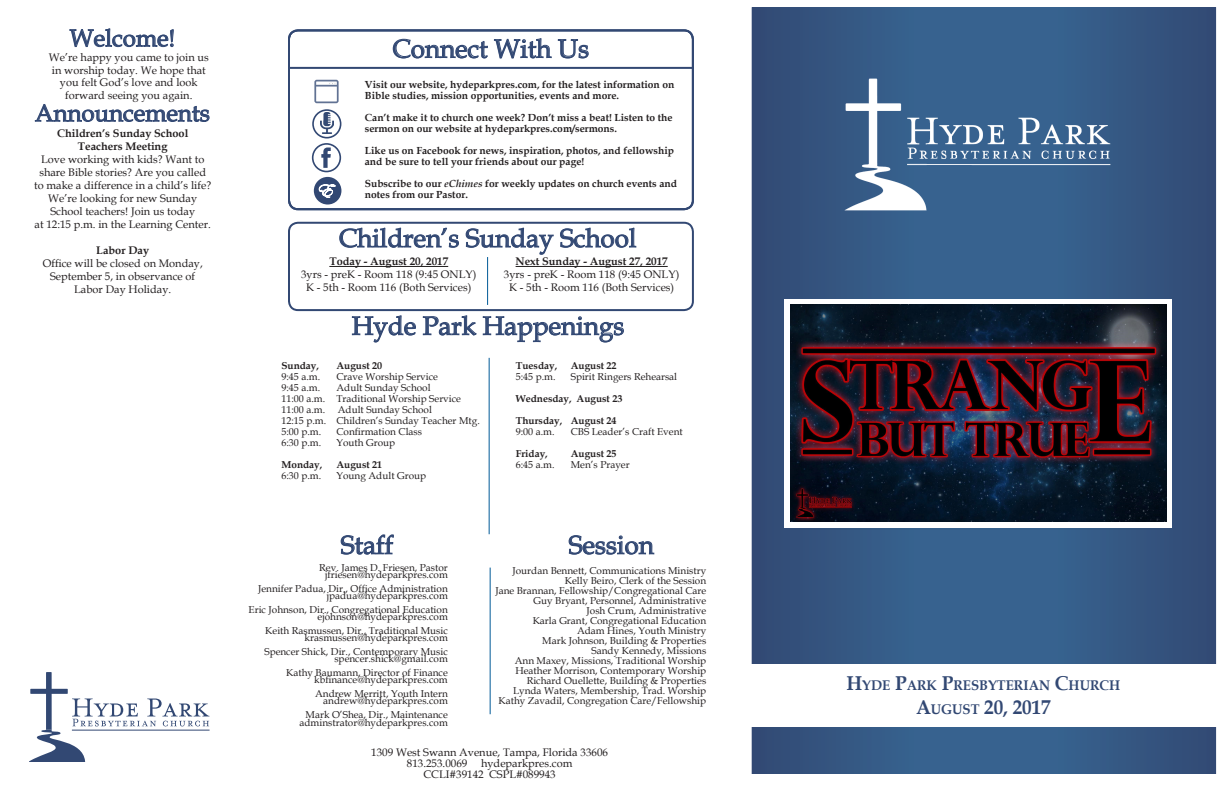
<style>
.page{position:relative;width:1224px;height:792px;background:#fff}
.page>*{position:absolute;margin:0;border:0;box-sizing:border-box;transform-origin:0 0}
.address{font:26px "Book Antiqua";color:#324873}
.address-2{font:24px "Book Antiqua";color:#324873}
.date_cover{font:700 20px "Book Antiqua";color:#324873;scale:.95 1}
.date_cover-2{font:700 14px "Book Antiqua";color:#324873;scale:.95 1}
.address-3{font:11px/13px "Book Antiqua";color:#231f20;text-align:center}
.address-4{font:700 11px "Book Antiqua";color:#231f20}
.address-5{font:700 10.2px/11px "Book Antiqua";color:#231f20}
.t1{font:10px "Book Antiqua";color:#231f20}
.t2{font:700 10px "Book Antiqua";color:#231f20}
.s1{font-style:italic}
.s2{font-size:20px}
.s3{font-size:14px}
</style>
<div class="page">
<svg style="left:30px;top:672px;width:179px;height:89px"></svg>
<div style="left:30px;top:689px;width:38px;height:5px;background:#324873"></div>
<hr style="left:72px;top:730px;width:138px;height:1px;background:#324873">
<svg style="left:754px;top:9px;width:460px;height:763px"></svg>
<hr style="left:489px;top:358px;width:1px;height:176px;background:#005a97">
<img style="left:842px;top:78px;width:272px;height:138px">
<div style="left:734px;top:664px;width:490px;height:63px;background:#fff"></div>
<svg style="left:352px;top:311px;width:64px;height:32px"></svg>
<svg style="left:423px;top:316px;width:53px;height:19px"></svg>
<svg style="left:483px;top:316px;width:141px;height:27px"></svg>
<svg style="left:70px;top:29px;width:103px;height:19px"></svg>
<svg style="left:341px;top:535px;width:53px;height:19px"></svg>
<svg style="left:569px;top:535px;width:85px;height:20px"></svg>
<hr style="left:490px;top:568px;width:1px;height:146px;background:#005a97">
<svg style="left:785px;top:299px;width:387px;height:228px"></svg>
<img style="left:791px;top:305px;width:375px;height:216px">
<svg style="left:35px;top:104px;width:174px;height:18px"></svg>
<svg style="left:289px;top:32px;width:404px;height:177px"></svg>
<div style="left:288px;top:29px;width:406px;height:181px;border:2px solid #324873;border-radius:9px"></div>
<div style="left:288px;top:222px;width:406px;height:89px;border:2px solid #324873;border-radius:9px"></div>
<hr style="left:487px;top:257px;width:1px;height:48px;background:#005a97">
<svg style="left:319px;top:185px;width:140px;height:63px"></svg>
<svg style="left:466px;top:228px;width:87px;height:27px"></svg>
<svg style="left:560px;top:221px;width:76px;height:27px"></svg>
<hr style="left:329px;top:266px;width:119px;height:1px;background:#231f20">
<hr style="left:516px;top:266px;width:152px;height:1px;background:#231f20">
<p class="address-2" style="left:70px;top:21px;width:107px">Welcome!</p>
<p class="address-3" style="left:49px;top:51px;width:161px">We’re happy you came to join us</p>
<p class="address-3" style="left:52px;top:63px;width:156px">in worship today. We hope that</p>
<p class="address-3" style="left:60px;top:76px;width:139px">you felt God’s love and look</p>
<p class="address-3" style="left:65px;top:88px;width:129px">forward seeing you again.</p>
<p class="address-2" style="left:35px;top:96px;width:176px">Announcements</p>
<p class="address-4" style="left:57px;top:126px;width:133px">Children’s Sunday School</p>
<p class="address-4" style="left:78px;top:139px;width:91px">Teachers Meeting</p>
<p class="address-3" style="left:41px;top:152px;width:165px">Love working with kids? Want to</p>
<p class="address-3" style="left:39px;top:165px;width:168px">share Bible stories? Are you called</p>
<p class="address-3" style="left:34px;top:178px;width:179px">to make a difference in a child’s life?</p>
<p class="address-3" style="left:48px;top:191px;width:150px">We’re looking for new Sunday</p>
<p class="address-3" style="left:50px;top:204px;width:146px">School teachers! Join us today</p>
<p class="address-3" style="left:35px;top:217px;width:178px">at 12:15 p.m. in the Learning Center.</p>
<p class="address-4" style="left:96px;top:243px;width:54px">Labor Day</p>
<p class="address-3" style="left:43px;top:256px;width:162px">Office will be closed on Monday,<br>September 5, in observance of</p>
<p class="address-3" style="left:74px;top:282px;width:98px">Labor Day Holiday.</p>
<p class="address" style="left:392px;top:31px;width:198px">Connect With Us</p>
<p class="address-5" style="left:365px;top:79px;width:311px">Visit our website, hydeparkpres.com, for the latest information on<br>Bible studies, mission opportunities, events and more.</p>
<p class="address-5" style="left:365px;top:112px;width:309px">Can’t make it to church one week? Don’t miss a beat! Listen to the sermon on our website at hydeparkpres.com/sermons.</p>
<p class="address-5" style="left:365px;top:145px;width:311px">Like us on Facebook for news, inspiration, photos, and fellowship and be sure to tell your friends about our page!</p>
<p class="address-5" style="left:365px;top:178px;width:314px">Subscribe to our <span class="s1">eChimes</span> for weekly updates on church events and notes from our Pastor.</p>
<p class="address" style="left:339px;top:220px;width:299px">Children’s Sunday School</p>
<p class="address-4" style="left:329px;top:254px;width:120px">Today - August 20, 2017</p>
<p class="address-3" style="left:301px;top:268px;width:177px">3yrs - preK - Room 118 (9:45 ONLY)</p>
<p class="address-3" style="left:306px;top:281px;width:167px">K - 5th - Room 116 (Both Services)</p>
<p class="address-4" style="left:516px;top:254px;width:154px">Next Sunday - August 27, 2017</p>
<p class="address-3" style="left:504px;top:268px;width:177px">3yrs - preK - Room 118 (9:45 ONLY)</p>
<p class="address-3" style="left:509px;top:281px;width:167px">K - 5th - Room 116 (Both Services)</p>
<p class="address" style="left:352px;top:308px;width:274px">Hyde Park Happenings</p>
<p class="t2" style="left:281px;top:359px;width:39px">Sunday,</p>
<p class="t2" style="left:336px;top:359px;width:47px">August 20</p>
<p class="t1" style="left:281px;top:370px;width:40px">9:45 a.m.</p>
<p class="t1" style="left:336px;top:370px;width:103px">Crave Worship Service</p>
<p class="t1" style="left:281px;top:381px;width:40px">9:45 a.m.</p>
<p class="t1" style="left:336px;top:381px;width:96px">Adult Sunday School</p>
<p class="t1" style="left:281px;top:392px;width:181px">11:00 a.m. Traditional Worship Service</p>
<p class="t1" style="left:281px;top:403px;width:45px">11:00 a.m.</p>
<p class="t1" style="left:338px;top:403px;width:96px">Adult Sunday School</p>
<p class="t1" style="left:281px;top:414px;width:200px">12:15 p.m. Children’s Sunday Teacher Mtg.</p>
<p class="t1" style="left:281px;top:425px;width:41px">5:00 p.m.</p>
<p class="t1" style="left:336px;top:425px;width:87px">Confirmation Class</p>
<p class="t1" style="left:281px;top:436px;width:41px">6:30 p.m.</p>
<p class="t1" style="left:336px;top:436px;width:60px">Youth Group</p>
<p class="t2" style="left:281px;top:458px;width:42px">Monday,</p>
<p class="t2" style="left:336px;top:458px;width:47px">August 21</p>
<p class="t1" style="left:281px;top:469px;width:41px">6:30 p.m.</p>
<p class="t1" style="left:336px;top:469px;width:91px">Young Adult Group</p>
<p class="t2" style="left:516px;top:359px;width:43px">Tuesday,</p>
<p class="t2" style="left:571px;top:359px;width:47px">August 22</p>
<p class="t1" style="left:516px;top:370px;width:41px">5:45 p.m.</p>
<p class="t1" style="left:571px;top:370px;width:108px">Spirit Ringers Rehearsal</p>
<p class="t2" style="left:516px;top:392px;width:108px">Wednesday, August 23</p>
<p class="t2" style="left:516px;top:414px;width:102px">Thursday, August 24</p>
<p class="t1" style="left:516px;top:425px;width:40px">9:00 a.m.</p>
<p class="t1" style="left:571px;top:425px;width:113px">CBS Leader’s Craft Event</p>
<p class="t2" style="left:516px;top:447px;width:33px">Friday,</p>
<p class="t2" style="left:571px;top:447px;width:47px">August 25</p>
<p class="t1" style="left:516px;top:458px;width:40px">6:45 a.m.</p>
<p class="t1" style="left:571px;top:458px;width:60px">Men’s Prayer</p>
<p class="address" style="left:341px;top:527px;width:54px">Staff</p>
<p class="address" style="left:569px;top:527px;width:87px">Session</p>
<p class="t1" style="left:319px;top:561px;width:130px">Rev. James D. Friesen, Pastor</p>
<p class="t1" style="left:325px;top:568px;width:124px">jfriesen@hydeparkpres.com</p>
<p class="t1" style="left:258px;top:582px;width:191px">Jennifer Padua, Dir., Office Administration</p>
<p class="t1" style="left:327px;top:589px;width:122px">jpadua@hydeparkpres.com</p>
<p class="t1" style="left:249px;top:603px;width:201px">Eric Johnson, Dir., Congregational Education</p>
<p class="t1" style="left:318px;top:610px;width:132px">ejohnson@hydeparkpres.com</p>
<p class="t1" style="left:265px;top:624px;width:184px">Keith Rasmussen, Dir., Traditional Music</p>
<p class="t1" style="left:305px;top:631px;width:145px">krasmussen@hydeparkpres.com</p>
<p class="t1" style="left:264px;top:645px;width:185px">Spencer Shick, Dir., Contemporary Music</p>
<p class="t1" style="left:334px;top:652px;width:115px">spencer.shick@gmail.com</p>
<p class="t1" style="left:286px;top:666px;width:163px">Kathy Baumann, Director of Finance</p>
<p class="t1" style="left:314px;top:673px;width:135px">kbfinance@hydeparkpres.com</p>
<p class="t1" style="left:315px;top:687px;width:134px">Andrew Merritt, Youth Intern</p>
<p class="t1" style="left:323px;top:694px;width:126px">andrew@hydeparkpres.com</p>
<p class="t1" style="left:306px;top:708px;width:144px">Mark O’Shea, Dir., Maintenance</p>
<p class="t1" style="left:300px;top:716px;width:150px">adminstrator@hydeparkpres.com</p>
<p class="t1" style="left:513px;top:564px;width:195px">Jourdan Bennett, Communications Ministry</p>
<p class="t1" style="left:565px;top:574px;width:143px">Kelly Beiro, Clerk of the Session</p>
<p class="t1" style="left:495px;top:584px;width:212px">Jane Brannan, Fellowship/Congregational Care</p>
<p class="t1" style="left:534px;top:594px;width:174px">Guy Bryant, Personnel, Administrative</p>
<p class="t1" style="left:587px;top:604px;width:121px">Josh Crum, Administrative</p>
<p class="t1" style="left:533px;top:614px;width:175px">Karla Grant, Congregational Education</p>
<p class="t1" style="left:577px;top:624px;width:131px">Adam Hines, Youth Ministry</p>
<p class="t1" style="left:542px;top:634px;width:165px">Mark Johnson, Building &amp; Properties</p>
<p class="t1" style="left:592px;top:644px;width:116px">Sandy Kennedy, Missions</p>
<p class="t1" style="left:515px;top:654px;width:193px">Ann Maxey, Missions, Traditional Worship</p>
<p class="t1" style="left:516px;top:664px;width:192px">Heather Morrison, Contemporary Worship</p>
<p class="t1" style="left:527px;top:674px;width:181px">Richard Ouellette, Building &amp; Properties</p>
<p class="t1" style="left:513px;top:684px;width:195px">Lynda Waters, Membership, Trad. Worship</p>
<p class="t1" style="left:499px;top:694px;width:209px">Kathy Zavadil, Congregation Care/Fellowship</p>
<p class="address-3" style="left:371px;top:745px;width:238px">1309 West Swann Avenue, Tampa, Florida 33606</p>
<p class="address-3" style="left:407px;top:756px;width:62px">813.253.0069</p>
<p class="address-3" style="left:481px;top:756px;width:93px">hydeparkpres.com</p>
<p class="address-3" style="left:424px;top:767px;width:134px">CCLI#39142 CSPL#089943</p>
<p class="date_cover-2" style="left:846px;top:676px;width:278px"><span class="s2">H</span>YDE <span class="s2">P</span>ARK <span class="s2">P</span>RESBYTERIAN <span class="s2">C</span>HURCH</p>
<p class="date_cover" style="left:916px;top:694px;width:143px">A<span class="s3">UGUST</span> 20, 2017</p>
</div>
